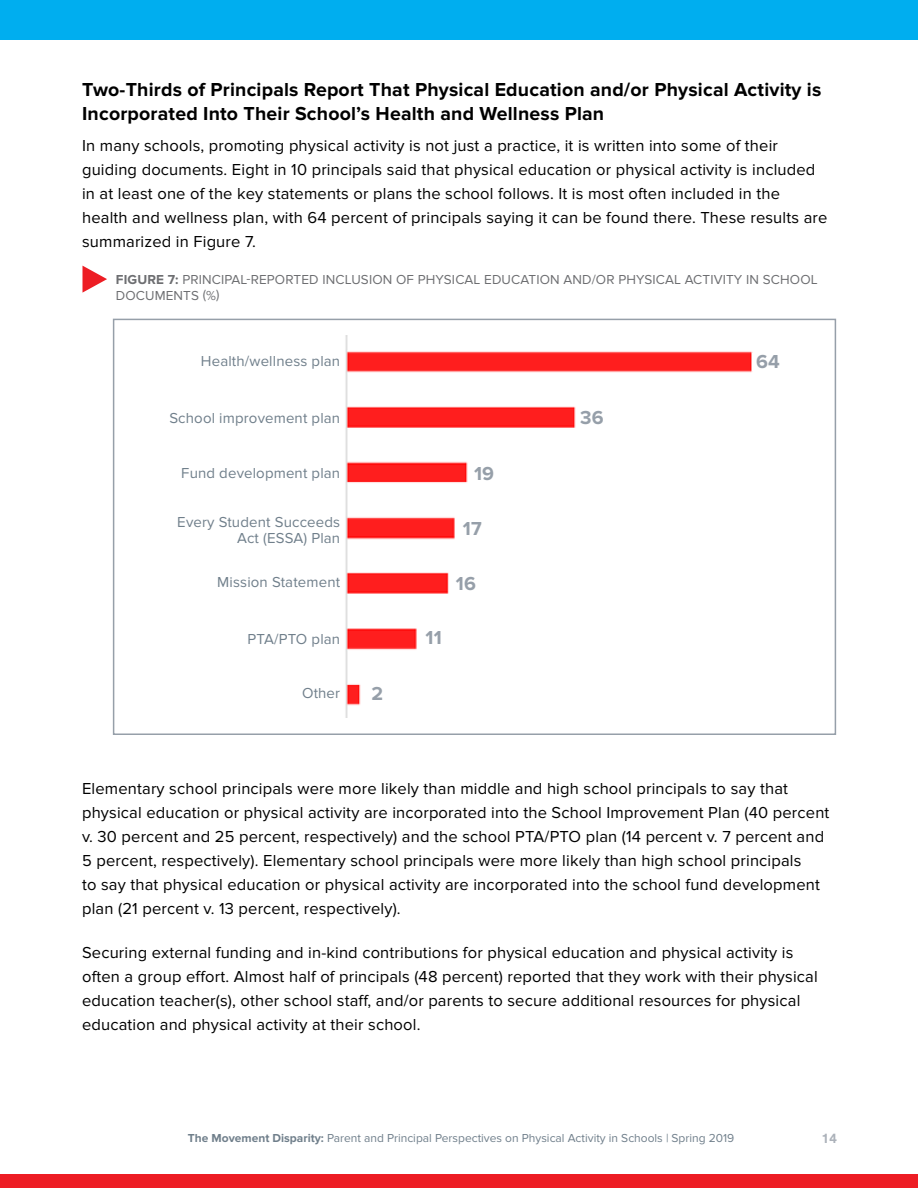
<style>
.page{position:relative;width:918px;height:1188px;background:#fff}
.page>*{position:absolute;margin:0;border:0;box-sizing:border-box;transform-origin:0 0}
.t1{font:700 19.5px/24px "Proxima Nova";letter-spacing:.01em;color:#000}
.t2{font:700 19.5px "Proxima Nova";letter-spacing:.01em;color:#969fa9}
.t3{font:16.5px/24px "Proxima Nova";letter-spacing:.01em;color:#000}
.t4{font:15px/16.5px "Proxima Nova";letter-spacing:.01em;color:#707f8b;text-align:right}
.t5{font:13.5px/16.5px "Proxima Nova";letter-spacing:.01em;color:#6d6e71}
.t6{font:500 13.5px "AG Schoolbook";color:#acb2ba}
.t7{font:12px "Proxima Nova";color:#707f8b}
.s1{font-weight:700}
</style>
<div class="page">
<div style="left:0;top:0;width:918px;height:40px;background:#00aeef"></div>
<div style="left:0;top:1174px;width:918px;height:14px;background:#ed1d24"></div>
<svg style="left:82px;top:266px;width:25px;height:27px"></svg>
<div style="left:113px;top:319px;width:723px;height:416px;border:2px solid #969fa9"></div>
<img style="left:345px;top:335px;width:408px;height:383px">
<div style="left:752px;top:353px;width:32px;height:18px;background:#fff"></div>
<div style="left:576px;top:409px;width:32px;height:21px;background:#fff"></div>
<div style="left:468px;top:464px;width:32px;height:22px;background:#fff"></div>
<div style="left:456px;top:519px;width:33px;height:22px;background:#fff"></div>
<div style="left:450px;top:575px;width:32px;height:21px;background:#fff"></div>
<div style="left:418px;top:629px;width:32px;height:22px;background:#fff"></div>
<div style="left:361px;top:685px;width:33px;height:21px;background:#fff"></div>
<p class="t1" style="left:82px;top:78px;width:741px">Two-Thirds of Principals Report That Physical Education and/or Physical Activity is<br>Incorporated Into Their School’s Health and Wellness Plan</p>
<p class="t3" style="left:82px;top:134px;width:747px">In many schools, promoting physical activity is not just a practice, it is written into some of their guiding documents. Eight in 10 principals said that physical education or physical activity is included in at least one of the key statements or plans the school follows. It is most often included in the health and wellness plan, with 64 percent of principals saying it can be found there. These results are summarized in Figure 7.</p>
<p class="t5" style="left:116px;top:271px;width:703px"><span class="s1">FIGURE 7:</span> PRINCIPAL-REPORTED INCLUSION OF PHYSICAL EDUCATION AND/OR PHYSICAL ACTIVITY IN SCHOOL<br>DOCUMENTS (%)</p>
<p class="t4" style="left:201px;top:353px;width:141px">Health/wellness plan</p>
<p class="t2" style="left:756px;top:351px;width:25px">64</p>
<p class="t4" style="left:169px;top:410px;width:172px">School improvement plan</p>
<p class="t2" style="left:580px;top:406px;width:25px">36</p>
<p class="t4" style="left:181px;top:465px;width:160px">Fund development plan</p>
<p class="t4" style="left:177px;top:514px;width:164px">Every Student Succeeds<br>Act (ESSA) Plan</p>
<p class="t4" style="left:217px;top:574px;width:124px">Mission Statement</p>
<p class="t2" style="left:474px;top:462px;width:22px">19</p>
<p class="t2" style="left:463px;top:517px;width:20px">17</p>
<p class="t2" style="left:456px;top:572px;width:22px">16</p>
<p class="t4" style="left:247px;top:631px;width:94px">PTA/PTO plan</p>
<p class="t2" style="left:426px;top:627px;width:18px">11</p>
<p class="t4" style="left:302px;top:685px;width:40px">Other</p>
<p class="t2" style="left:372px;top:682px;width:13px">2</p>
<p class="t3" style="left:82px;top:777px;width:749px">Elementary school principals were more likely than middle and high school principals to say that physical education or physical activity are incorporated into the School Improvement Plan (40 percent v. 30 percent and 25 percent, respectively) and the school PTA/PTO plan (14 percent v. 7 percent and 5 percent, respectively). Elementary school principals were more likely than high school principals<br>to say that physical education or physical activity are incorporated into the school fund development plan (21 percent v. 13 percent, respectively).</p>
<p class="t3" style="left:82px;top:941px;width:737px">Securing external funding and in-kind contributions for physical education and physical activity is often a group effort. Almost half of principals (48 percent) reported that they work with their physical education teacher(s), other school staff, and/or parents to secure additional resources for physical education and physical activity at their school.</p>
<p class="t7" style="left:188px;top:1131px;width:548px"><span class="s1">The Movement Disparity:</span> Parent and Principal Perspectives on Physical Activity in Schools | Spring 2019</p>
<p class="t6" style="left:822px;top:1130px;width:17px">14</p>
</div>
